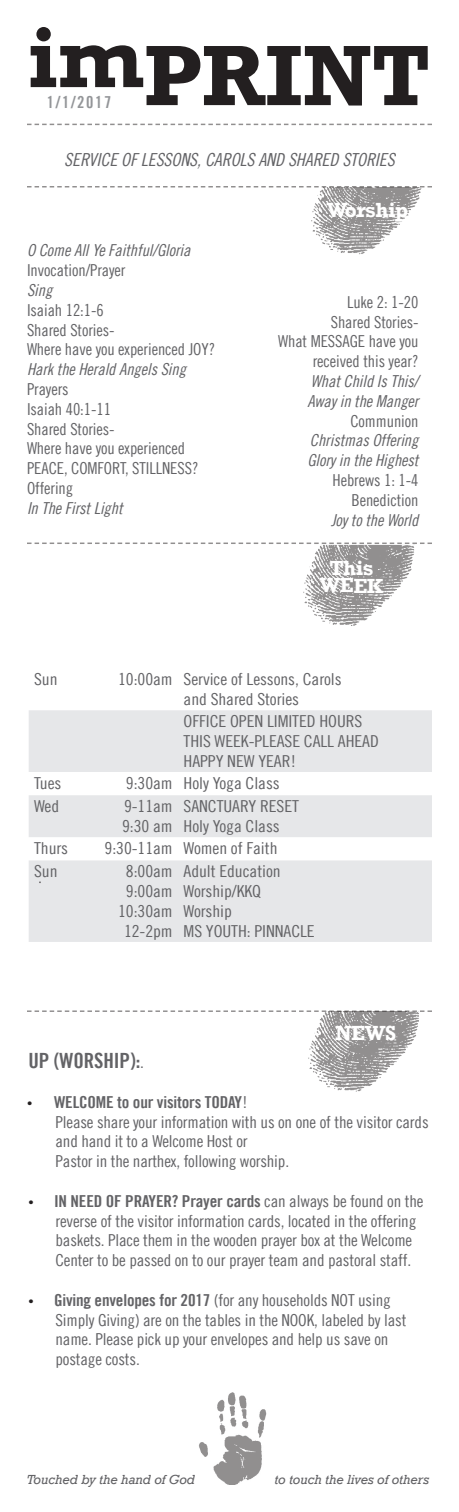
<style>
.page{position:relative;width:459px;height:1512px;background:#fff}
.page>*{position:absolute;margin:0;border:0;box-sizing:border-box;transform-origin:0 0}
.t1{font:700 87px "Rockwell";color:#231f20}
.t2{font:700 21px "Rockwell";letter-spacing:-.025em;color:#fff}
.t3{font:21px "Trade Gothic LT Bold Cond Twenty";letter-spacing:-.005em;color:#636366}
.message_verse{font:18px "Trade Gothic LT Cond Eighteen Obl";letter-spacing:-.005em;color:#636366}
.t4{font:16.5px/19.8px "Trade Gothic LT Cond Eighteen";letter-spacing:-.005em;color:#636366;scale:1.04 1}
.t5{font:16.5px/19.8px "Trade Gothic LT Cond Eighteen";letter-spacing:-.005em;color:#636366;scale:1.07 1}
.t6{font:16.5px/19.8px "Trade Gothic LT Cond Eighteen";letter-spacing:-.005em;color:#636366}
.t7{font:16.5px "Trade Gothic LT Cond Eighteen Obl";letter-spacing:-.005em;color:#636366}
.t8{font:16.5px "Trade Gothic LT Bold Cond Twenty";color:#939598}
.t9{font:italic 13.5px "Rockwell";letter-spacing:-.005em;color:#636366}
.s1{font-family:"Trade Gothic LT Cond Eighteen";font-size:16.5px}
.s2{font-family:"Myriad Pro";font-size:18px;color:#231f20}
.s3{font-family:"Trade Gothic LT Bold Cond Twenty"}
</style>
<div class="page">
<img style="left:199px;top:1393px;width:67px;height:92px">
<svg style="left:27px;top:124px;width:405px;height:1px"></svg>
<img style="left:311px;top:188px;width:111px;height:67px">
<svg style="left:27px;top:186px;width:405px;height:1px"></svg>
<img style="left:308px;top:1012px;width:111px;height:80px">
<svg style="left:27px;top:1010px;width:405px;height:2px"></svg>
<img style="left:303px;top:545px;width:111px;height:81px">
<svg style="left:27px;top:543px;width:405px;height:1px"></svg>
<svg style="left:29px;top:710px;width:403px;height:232px;fill:#e6e7e9"></svg>
<p class="t1" style="left:27px;top:5px;width:118px">im</p>
<p class="t8" style="left:47px;top:92px;width:66px">1/1/2017</p>
<p class="t1" style="left:144px;top:23px;width:288px">PRINT</p>
<p class="message_verse" style="left:64px;top:149px;width:332px">SERVICE OF LESSONS, CAROLS AND SHARED STORIES</p>
<p class="t7" style="left:27px;top:241px;width:165px">O Come All Ye Faithful/Gloria</p>
<p class="t6" style="left:27px;top:260px;width:100px">Invocation/Prayer</p>
<p class="t7" style="left:27px;top:280px;width:27px">Sing</p>
<p class="t6" style="left:27px;top:300px;width:78px">Isaiah 12:1-6</p>
<p class="t6" style="left:27px;top:320px;width:89px">Shared Stories-</p>
<p class="t6" style="left:27px;top:339px;width:190px">Where have you experienced JOY?</p>
<p class="t7" style="left:27px;top:359px;width:161px">Hark the Herald Angels Sing</p>
<p class="t6" style="left:27px;top:379px;width:43px">Prayers</p>
<p class="t6" style="left:27px;top:399px;width:86px">Isaiah 40:1-11</p>
<p class="t6" style="left:27px;top:419px;width:89px">Shared Stories-</p>
<p class="t6" style="left:27px;top:438px;width:173px">Where have you experienced<br>PEACE, COMFORT, STILLNESS?</p>
<p class="t6" style="left:27px;top:478px;width:48px">Offering</p>
<p class="t7" style="left:27px;top:498px;width:97px">In The First Light</p>
<p class="t2" style="left:327px;top:197px;width:83px">Worship</p>
<p class="t6" style="left:347px;top:292px;width:73px">Luke 2: 1-20</p>
<p class="t6" style="left:331px;top:312px;width:89px">Shared Stories-</p>
<p class="t6" style="left:278px;top:331px;width:142px">What MESSAGE have you</p>
<p class="t6" style="left:313px;top:351px;width:107px">received this year?</p>
<p class="t7" style="left:311px;top:371px;width:109px">What Child Is This/</p>
<p class="t7" style="left:308px;top:391px;width:112px">Away in the Manger</p>
<p class="t6" style="left:350px;top:411px;width:70px">Communion</p>
<p class="t7" style="left:310px;top:431px;width:110px">Christmas Offering</p>
<p class="t7" style="left:307px;top:451px;width:113px">Glory in the Highest</p>
<p class="t6" style="left:333px;top:470px;width:87px">Hebrews 1: 1-4</p>
<p class="t6" style="left:352px;top:490px;width:68px">Benediction</p>
<p class="t7" style="left:331px;top:510px;width:89px">Joy to the World</p>
<p class="t2" style="left:330px;top:555px;width:46px">This</p>
<p class="t2" style="left:320px;top:573px;width:65px">WEEK</p>
<p class="t5" style="left:34px;top:669px;width:23px">Sun</p>
<p class="t5" style="left:118px;top:669px;width:52px">10:00am</p>
<p class="t5" style="left:184px;top:669px;width:149px">Service of Lessons, Carols and Shared Stories</p>
<p class="t5" style="left:184px;top:711px;width:184px">OFFICE OPEN LIMITED HOURS<br>THIS WEEK-PLEASE CALL AHEAD</p>
<p class="t5" style="left:184px;top:751px;width:107px">HAPPY NEW YEAR!</p>
<p class="t5" style="left:34px;top:773px;width:27px">Tues</p>
<p class="t5" style="left:126px;top:773px;width:45px">9:30am</p>
<p class="t5" style="left:184px;top:773px;width:91px">Holy Yoga Class</p>
<p class="t5" style="left:34px;top:796px;width:25px">Wed</p>
<p class="t5" style="left:124px;top:796px;width:47px">9-11am</p>
<p class="t5" style="left:122px;top:816px;width:49px">9:30 am</p>
<p class="t5" style="left:184px;top:796px;width:109px">SANCTUARY RESET</p>
<p class="t5" style="left:184px;top:816px;width:91px">Holy Yoga Class</p>
<p class="t5" style="left:34px;top:838px;width:33px">Thurs</p>
<p class="t5" style="left:105px;top:838px;width:65px">9:30-11am</p>
<p class="t5" style="left:184px;top:838px;width:89px">Women of Faith</p>
<p class="t5" style="left:34px;top:862px;width:23px">Sun</p>
<p class="t5" style="left:126px;top:862px;width:45px">8:00am</p>
<p class="t5" style="left:126px;top:881px;width:45px">9:00am</p>
<p class="t5" style="left:118px;top:901px;width:52px">10:30am</p>
<p class="t5" style="left:124px;top:921px;width:47px">12-2pm</p>
<p class="t5" style="left:184px;top:862px;width:92px">Adult Education</p>
<p class="t5" style="left:184px;top:881px;width:74px">Worship/KKQ</p>
<p class="t5" style="left:184px;top:901px;width:47px">Worship</p>
<p class="t5" style="left:184px;top:921px;width:124px">MS YOUTH: PINNACLE</p>
<p class="t2" style="left:335px;top:1020px;width:62px">NEWS</p>
<p class="t3" style="left:28px;top:1048px;width:117px">UP (WORSHIP):<span class="s1">.</span></p>
<p class="t4" style="left:56px;top:1092px;width:360px;text-indent:-28px"><span class="s2">•</span> <span class="s3">WELCOME to our visitors TODAY</span>!<br>Please share your information with us on one of the visitor cards and hand it to a Welcome Host or<br>Pastor in the narthex, following worship.</p>
<p class="t4" style="left:56px;top:1191px;width:355px;text-indent:-27px"><span class="s2">•</span> <span class="s3">IN NEED OF PRAYER? Prayer cards</span> can always be found on the reverse of the visitor information cards, located in the offering baskets. Place them in the wooden prayer box at the Welcome Center to be passed on to our prayer team and pastoral staff.</p>
<p class="t4" style="left:56px;top:1290px;width:339px;text-indent:-27px"><span class="s2">•</span> <span class="s3">Giving envelopes for 2017</span> (for any households NOT using Simply Giving) are on the tables in the NOOK, labeled by last name. Please pick up your envelopes and help us save on postage costs.</p>
<p class="t9" style="left:27px;top:1472px;width:170px">Touched by the hand of God</p>
<p class="t9" style="left:274px;top:1472px;width:156px">to touch the lives of others</p>
</div>
